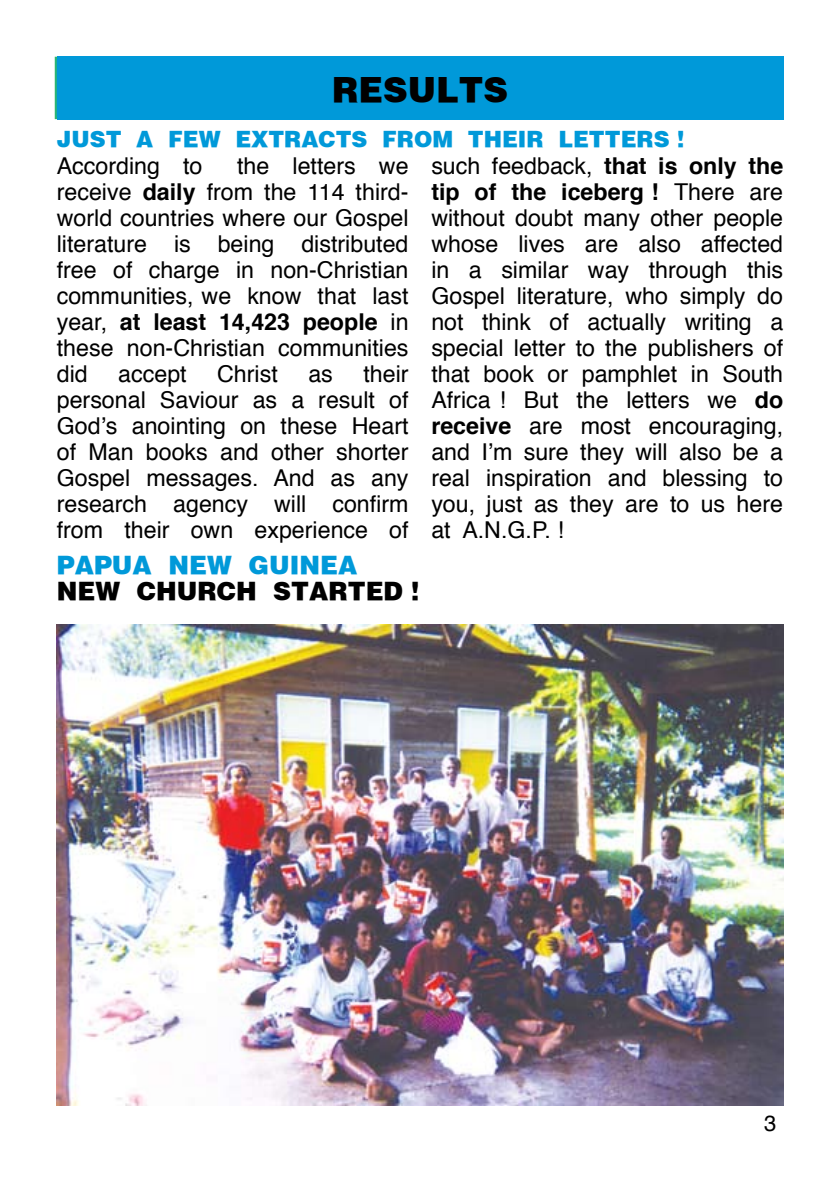
<style>
.page{position:relative;width:840px;height:1191px;background:#fff}
.page>*{position:absolute;margin:0;border:0;box-sizing:border-box;transform-origin:0 0}
.t1{font:900 34px "Helvetica";color:#000}
.t2{font:900 24.8px "Helvetica";color:#000}
.t3{font:900 24.8px "Helvetica";color:#0099d9}
.t4{font:23.2px/26px "Helvetica";color:#000;text-align:justify}
.t5{font:900 22px "Helvetica";color:#0099d9}
.t6{font:22px "Helvetica";color:#000}
.s1{font-weight:700}
</style>
<div class="page">
<div style="left:57px;top:57px;width:725px;height:63px;background:#0099d9"></div>
<img style="left:57px;top:624px;width:725px;height:481px">
<h1 class="t1" style="left:332px;top:67px;width:177px">RESULTS</h1>
<p class="t5" style="left:57px;top:125px;width:628px">JUST A FEW EXTRACTS FROM THEIR LETTERS !</p>
<p class="t4" style="left:431px;top:153px;width:353px">such feedback, <span class="s1">that is only the tip of the iceberg !</span> There are without doubt many other people whose lives are also affected in a similar way through this Gospel literature, who simply do not think of actually writing a special letter to the publishers of that book or pamphlet in South Africa ! But the letters we <span class="s1">do receive</span> are most encouraging, and I’m sure they will also be a real inspiration and blessing to you, just as they are to us here at A.N.G.P. !</p>
<p class="t4" style="left:57px;top:153px;width:353px;text-indent:180px">the letters we receive <span class="s1">daily</span> from the 114 third&shy;world countries where our Gospel literature is being distributed free of charge in non-Christian communities, we know that last year, <span class="s1">at least 14,423 people</span> in these non-Christian communities did</p>
<p class="t4" style="left:57px;top:153px;width:147px">According to</p>
<p class="t4" style="left:118px;top:362px;width:70px">accept</p>
<p class="t4" style="left:217px;top:362px;width:62px">Christ</p>
<p class="t4" style="left:308px;top:362px;width:26px">as</p>
<p class="t4" style="left:57px;top:362px;width:353px;text-indent:306px">their personal Saviour as a result of God’s anointing on these Heart of Man books and other shorter Gospel messages. And as any research agency will confirm from their own experience of</p>
<p class="t3" style="left:57px;top:549px;width:302px">PAPUA NEW GUINEA</p>
<p class="t2" style="left:57px;top:575px;width:364px">NEW CHURCH STARTED !</p>
<p class="t6" style="left:763px;top:1106px;width:14px">3</p>
</div>
